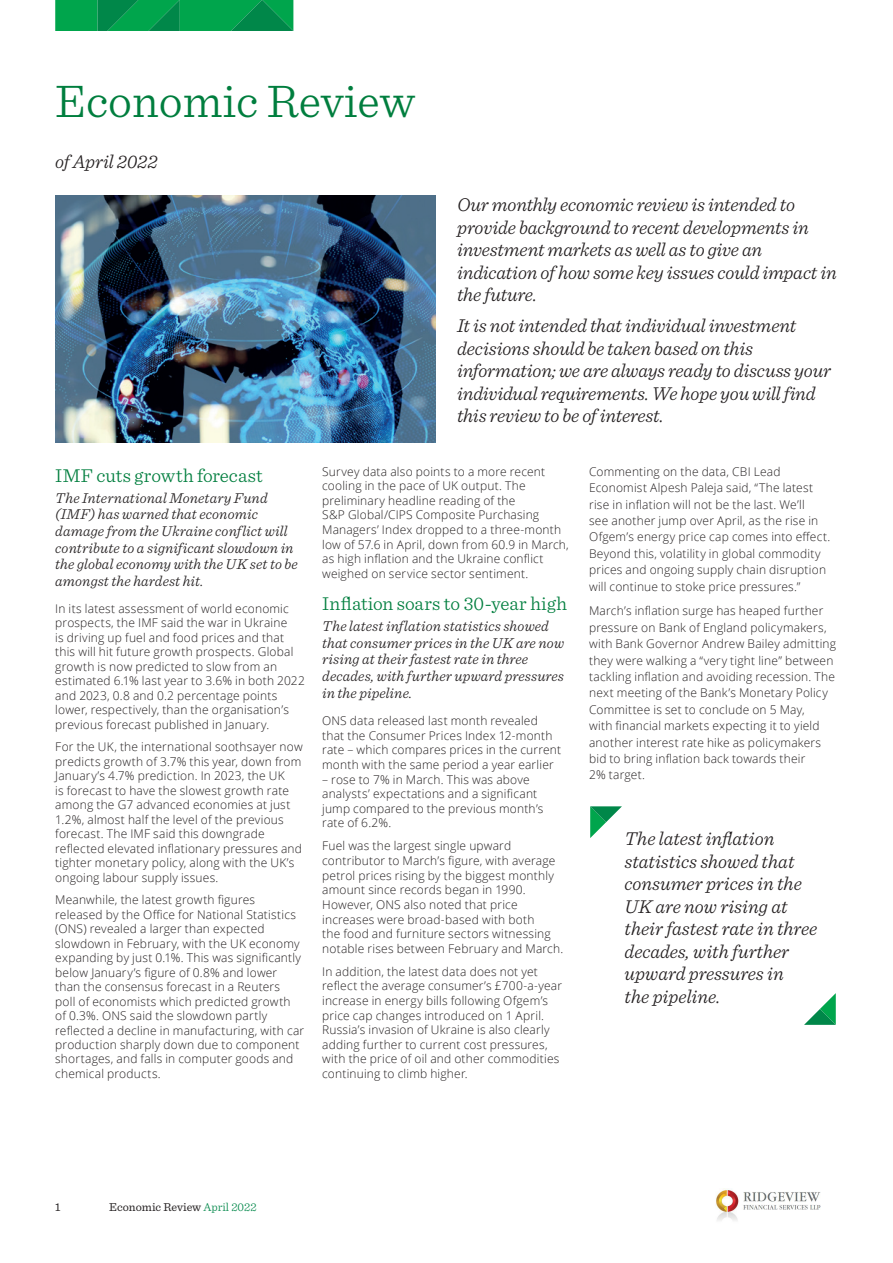
<style>
.page{position:relative;width:893px;height:1263px;background:#fff}
.page>*{position:absolute;margin:0;border:0;box-sizing:border-box;transform-origin:0 0}
.t1{font:300 48px "Sentinel";color:#007e3e}
.t2{font:italic 300 19.5px/22.5px "Sentinel";letter-spacing:-.01em;color:#231f20}
.t3{font:300 19.5px "Sentinel";letter-spacing:.005em;color:#007e3e}
.t4{font:italic 300 15px/16.5px "Sentinel";letter-spacing:.005em;color:#231f20}
.t5{font:300 12px/14.4px "Open Sans";letter-spacing:.015em;color:#231f20}
.t6{font:12px "Sentinel";color:#231f20}
.s1{font-weight:300;color:#008749}
</style>
<div class="page">
<svg style="left:55px;top:1px;width:238px;height:30px;background:#019c4c"></svg>
<hr style="left:55px;top:0;width:238px;height:1px;background:#00a54c">
<img style="left:55px;top:195px;width:381px;height:247px">
<svg style="left:804px;top:993px;width:32px;height:32px"></svg>
<svg style="left:590px;top:806px;width:32px;height:32px"></svg>
<img style="left:716px;top:1189px;width:105px;height:32px">
<h1 class="t1" style="left:55px;top:66px;width:361px">Economic Review</h1>
<h2 class="t2" style="left:55px;top:148px;width:104px">of April 2022</h2>
<h2 class="t2" style="left:457px;top:192px;width:381px">Our monthly economic review is intended to provide background to recent developments in investment markets as well as to give an indication of how some key issues could impact in the future.</h2>
<h2 class="t2" style="left:457px;top:313px;width:375px">It is not intended that individual investment decisions should be taken based on this information; we are always ready to discuss your individual requirements. We hope you will find this review to be of interest.</h2>
<h2 class="t3" style="left:55px;top:461px;width:209px">IMF cuts growth forecast</h2>
<p class="t4" style="left:55px;top:489px;width:244px">The International Monetary Fund (IMF) has warned that economic damage from the Ukraine conflict will contribute to a significant slowdown in the global economy with the UK set to be amongst the hardest hit.</p>
<p class="t5" style="left:55px;top:601px;width:251px">In its latest assessment of world economic prospects, the IMF said the war in Ukraine<br>is driving up fuel and food prices and that this will hit future growth prospects. Global growth is now predicted to slow from an estimated 6.1% last year to 3.6% in both 2022 and 2023, 0.8 and 0.2 percentage points lower, respectively, than the organisation’s previous forecast published in January.</p>
<p class="t5" style="left:55px;top:739px;width:249px">For the UK, the international soothsayer now predicts growth of 3.7% this year, down from January’s 4.7% prediction. In 2023, the UK<br>is forecast to have the slowest growth rate among the G7 advanced economies at just 1.2%, almost half the level of the previous forecast. The IMF said this downgrade reflected elevated inflationary pressures and tighter monetary policy, along with the UK’s ongoing labour supply issues.</p>
<p class="t5" style="left:55px;top:892px;width:250px">Meanwhile, the latest growth figures released by the Office for National Statistics (ONS) revealed a larger than expected slowdown in February, with the UK economy expanding by just 0.1%. This was significantly below January’s figure of 0.8% and lower than the consensus forecast in a Reuters<br>poll of economists which predicted growth of 0.3%. ONS said the slowdown partly reflected a decline in manufacturing, with car production sharply down due to component shortages, and falls in computer goods and chemical products.</p>
<p class="t5" style="left:322px;top:464px;width:248px">Survey data also points to a more recent cooling in the pace of UK output. The preliminary headline reading of the<br>S&amp;P Global/CIPS Composite Purchasing Managers’ Index dropped to a three-month low of 57.6 in April, down from 60.9 in March, as high inflation and the Ukraine conflict weighed on service sector sentiment.</p>
<h2 class="t3" style="left:322px;top:589px;width:246px">Inflation soars to 30-year high</h2>
<p class="t4" style="left:322px;top:617px;width:243px">The latest inflation statistics showed that consumer prices in the UK are now rising at their fastest rate in three decades, with further upward pressures in the pipeline.</p>
<p class="t5" style="left:322px;top:713px;width:241px">ONS data released last month revealed that the Consumer Prices Index 12-month rate – which compares prices in the current month with the same period a year earlier</p>
<p class="t5" style="left:322px;top:772px;width:223px">– rose to 7% in March. This was above analysts’ expectations and a significant jump compared to the previous month’s rate of 6.2%.</p>
<p class="t5" style="left:322px;top:838px;width:243px">Fuel was the largest single upward contributor to March’s figure, with average petrol prices rising by the biggest monthly amount since records began in 1990.<br>However, ONS also noted that price increases were broad-based with both<br>the food and furniture sectors witnessing notable rises between February and March.</p>
<p class="t5" style="left:322px;top:964px;width:241px">In addition, the latest data does not yet reflect the average consumer’s £700-a-year increase in energy bills following Ofgem’s price cap changes introduced on 1 April.<br>Russia’s invasion of Ukraine is also clearly adding further to current cost pressures, with the price of oil and other commodities continuing to climb higher.</p>
<p class="t5" style="left:589px;top:463px;width:243px;line-height:16.4px">Commenting on the data, CBI Lead Economist Alpesh Paleja said, “The latest rise in inflation will not be the last. We’ll<br>see another jump over April, as the rise in Ofgem’s energy price cap comes into effect.<br>Beyond this, volatility in global commodity prices and ongoing supply chain disruption will continue to stoke price pressures.”</p>
<p class="t5" style="left:589px;top:602px;width:248px;line-height:16.4px">March’s inflation surge has heaped further pressure on Bank of England policymakers, with Bank Governor Andrew Bailey admitting they were walking a “very tight line” between tackling inflation and avoiding recession. The next meeting of the Bank’s Monetary Policy Committee is set to conclude on 5 May,<br>with financial markets expecting it to yield another interest rate hike as policymakers bid to bring inflation back towards their<br>2% target.</p>
<h2 class="t2" style="left:625px;top:826px;width:194px">The latest inflation statistics showed that consumer prices in the<br>UK are now rising at their fastest rate in three decades, with further upward pressures in<br>the pipeline.</h2>
<p class="t6" style="left:55px;top:1198px;width:7px">1</p>
<p class="t6" style="left:109px;top:1198px;width:149px">Economic Review <span class="s1">April 2022</span></p>
</div>
